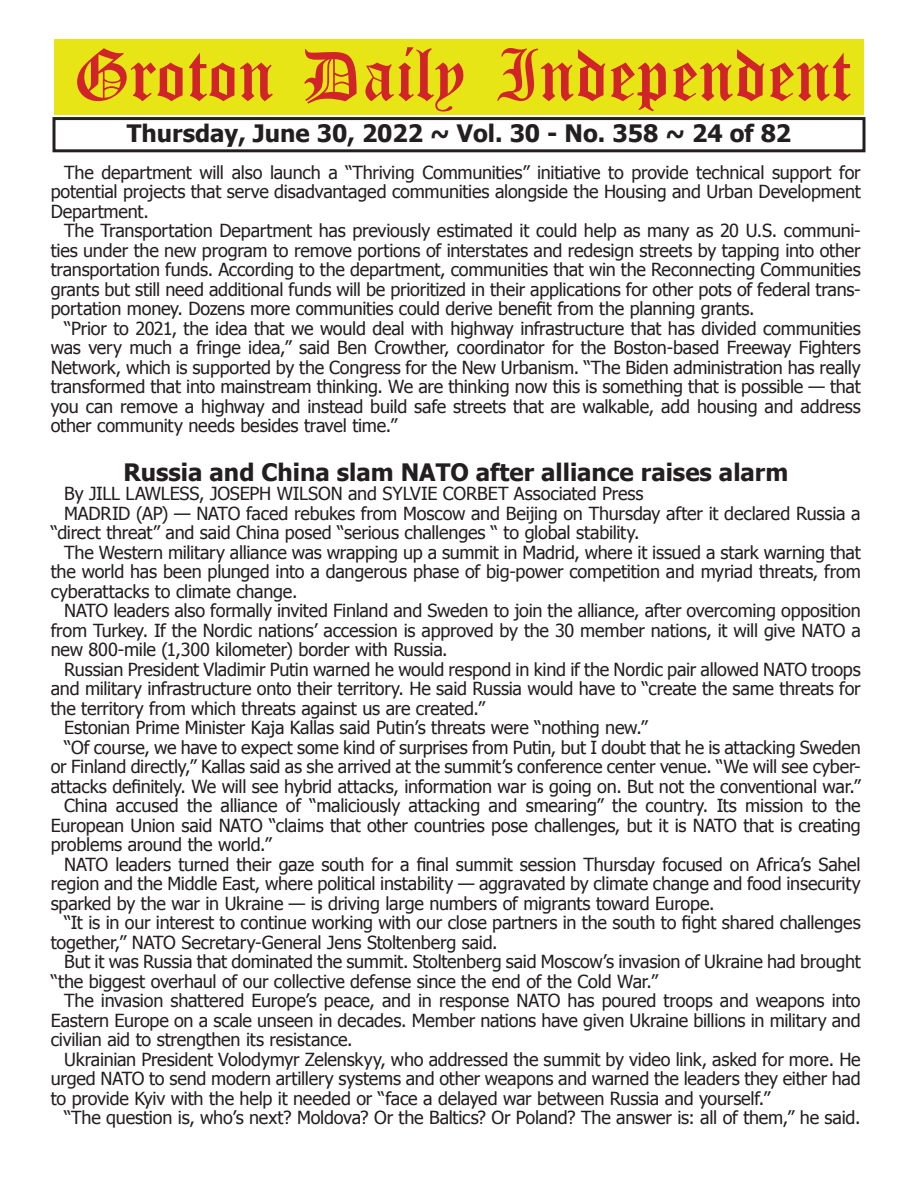
<style>
.page{position:relative;width:918px;height:1188px;background:#fff}
.page>*{position:absolute;margin:0;border:0;box-sizing:border-box;transform-origin:0 0}
.t1{font:54px "Old English Five";color:#d1232a}
.t2{font:700 24px "Tahoma";color:#231f20}
.t3{font:18px/19.5px "Tahoma";letter-spacing:-.015em;color:#231f20;text-align:justify}
</style>
<div class="page">
<div style="left:52px;top:117px;width:814px;height:35px;border:3px solid #231f20"></div>
<div style="left:54px;top:40px;width:810px;height:75px;background:#e7e515"></div>
<h1 class="t1" style="left:73px;top:50px;width:779px">Groton Daily Independent</h1>
<h2 class="t2" style="left:127px;top:116px;width:666px">Thursday, June 30, 2022 ~ Vol. 30 - No. 358 ~ 24 of 82</h2>
<p class="t3" style="left:51px;top:162px;width:811px;text-indent:14px">The department will also launch a “Thriving Communities” initiative to provide technical support for potential projects that serve disadvantaged communities alongside the Housing and Urban Development Department.</p>
<p class="t3" style="left:51px;top:220px;width:812px;text-indent:14px">The Transportation Department has previously estimated it could help as many as 20 U.S. communi&shy;ties under the new program to remove portions of interstates and redesign streets by tapping into other transportation funds. According to the department, communities that win the Reconnecting Communities grants but still need additional funds will be prioritized in their applications for other pots of federal trans&shy;portation money. Dozens more communities could derive benefit from the planning grants.</p>
<p class="t3" style="left:51px;top:318px;width:812px;text-indent:14px">“Prior to 2021, the idea that we would deal with highway infrastructure that has divided communities was very much a fringe idea,” said Ben Crowther, coordinator for the Boston-based Freeway Fighters Network, which is supported by the Congress for the New Urbanism. “The Biden administration has really transformed that into mainstream thinking. We are thinking now this is something that is possible — that you can remove a highway and instead build safe streets that are walkable, add housing and address other community needs besides travel time.”</p>
<h2 class="t2" style="left:123px;top:455px;width:666px">Russia and China slam NATO after alliance raises alarm</h2>
<p class="t3" style="left:64px;top:483px;width:581px">By JILL LAWLESS, JOSEPH WILSON and SYLVIE CORBET Associated Press</p>
<p class="t3" style="left:64px;top:503px;width:798px">MADRID (AP) — NATO faced rebukes from Moscow and Beijing on Thursday after it declared Russia a</p>
<p class="t3" style="left:51px;top:522px;width:590px">“direct threat” and said China posed “serious challenges “ to global stability.</p>
<p class="t3" style="left:64px;top:542px;width:798px">The Western military alliance was wrapping up a summit in Madrid, where it issued a stark warning that</p>
<p class="t3" style="left:51px;top:561px;width:812px">the world has been plunged into a dangerous phase of big-power competition and myriad threats, from</p>
<p class="t3" style="left:51px;top:581px;width:248px">cyberattacks to climate change.</p>
<p class="t3" style="left:64px;top:600px;width:798px">NATO leaders also formally invited Finland and Sweden to join the alliance, after overcoming opposition</p>
<p class="t3" style="left:51px;top:620px;width:812px">from Turkey. If the Nordic nations’ accession is approved by the 30 member nations, it will give NATO a</p>
<p class="t3" style="left:51px;top:639px;width:399px">new 800-mile (1,300 kilometer) border with Russia.</p>
<p class="t3" style="left:64px;top:659px;width:798px">Russian President Vladimir Putin warned he would respond in kind if the Nordic pair allowed NATO troops</p>
<p class="t3" style="left:51px;top:678px;width:811px">and military infrastructure onto their territory. He said Russia would have to “create the same threats for</p>
<p class="t3" style="left:51px;top:698px;width:436px">the territory from which threats against us are created.”</p>
<p class="t3" style="left:64px;top:717px;width:585px">Estonian Prime Minister Kaja Kallas said Putin’s threats were “nothing new.”</p>
<p class="t3" style="left:64px;top:737px;width:798px">“Of course, we have to expect some kind of surprises from Putin, but I doubt that he is attacking Sweden</p>
<p class="t3" style="left:51px;top:756px;width:812px">or Finland directly,” Kallas said as she arrived at the summit’s conference center venue. “We will see cyber-</p>
<p class="t3" style="left:51px;top:776px;width:812px">attacks definitely. We will see hybrid attacks, information war is going on. But not the conventional war.”</p>
<p class="t3" style="left:64px;top:795px;width:798px">China accused the alliance of “maliciously attacking and smearing” the country. Its mission to the</p>
<p class="t3" style="left:51px;top:815px;width:812px">European Union said NATO “claims that other countries pose challenges, but it is NATO that is creating</p>
<p class="t3" style="left:51px;top:834px;width:222px">problems around the world.”</p>
<p class="t3" style="left:64px;top:854px;width:798px">NATO leaders turned their gaze south for a final summit session Thursday focused on Africa’s Sahel</p>
<p class="t3" style="left:51px;top:873px;width:812px">region and the Middle East, where political instability — aggravated by climate change and food insecurity</p>
<p class="t3" style="left:51px;top:893px;width:665px">sparked by the war in Ukraine — is driving large numbers of migrants toward Europe.</p>
<p class="t3" style="left:64px;top:912px;width:798px">“It is in our interest to continue working with our close partners in the south to fight shared challenges</p>
<p class="t3" style="left:51px;top:932px;width:448px">together,” NATO Secretary-General Jens Stoltenberg said.</p>
<p class="t3" style="left:64px;top:951px;width:798px">But it was Russia that dominated the summit. Stoltenberg said Moscow’s invasion of Ukraine had brought</p>
<p class="t3" style="left:51px;top:971px;width:609px">“the biggest overhaul of our collective defense since the end of the Cold War.”</p>
<p class="t3" style="left:64px;top:990px;width:798px">The invasion shattered Europe’s peace, and in response NATO has poured troops and weapons into</p>
<p class="t3" style="left:51px;top:1010px;width:812px">Eastern Europe on a scale unseen in decades. Member nations have given Ukraine billions in military and</p>
<p class="t3" style="left:51px;top:1029px;width:304px">civilian aid to strengthen its resistance.</p>
<p class="t3" style="left:64px;top:1049px;width:798px">Ukrainian President Volodymyr Zelenskyy, who addressed the summit by video link, asked for more. He</p>
<p class="t3" style="left:51px;top:1068px;width:812px">urged NATO to send modern artillery systems and other weapons and warned the leaders they either had</p>
<p class="t3" style="left:51px;top:1088px;width:721px">to provide Kyiv with the help it needed or “face a delayed war between Russia and yourself.”</p>
<p class="t3" style="left:64px;top:1107px;width:798px">“The question is, who’s next? Moldova? Or the Baltics? Or Poland? The answer is: all of them,” he said.</p>
</div>
